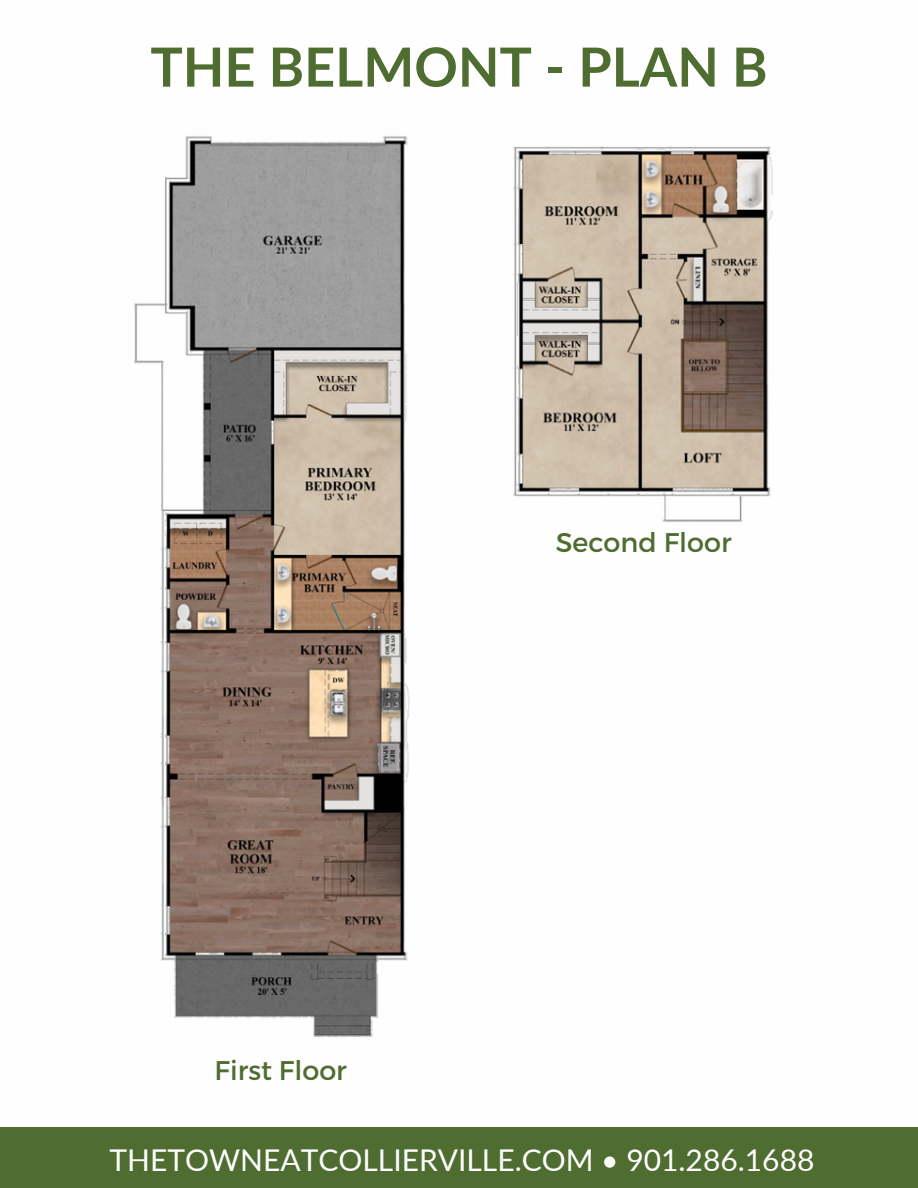
<style>
.page{position:relative;width:918px;height:1188px;background:#fff}
.page>*{position:absolute;margin:0;border:0;box-sizing:border-box;transform-origin:0 0}
.t1{font:700 54px "Lato";color:#4f6d30}
.t2{font:30px "Lato";color:#fefefe}
.t3{font:27px "Montserrat";color:#4f6d30}
</style>
<div class="page">
<div style="left:0;top:1127px;width:918px;height:61px;background:#4f6d30"></div>
<img style="left:134px;top:136px;width:276px;height:901px">
<img style="left:513px;top:146px;width:260px;height:376px">
<p class="t1" style="left:150px;top:33px;width:619px">THE BELMONT - PLAN B</p>
<p class="t3" style="left:215px;top:1053px;width:134px">First Floor</p>
<p class="t3" style="left:556px;top:525px;width:177px">Second Floor</p>
<p class="t2" style="left:110px;top:1142px;width:706px">THETOWNEATCOLLIERVILLE.COM • 901.286.1688</p>
</div>
